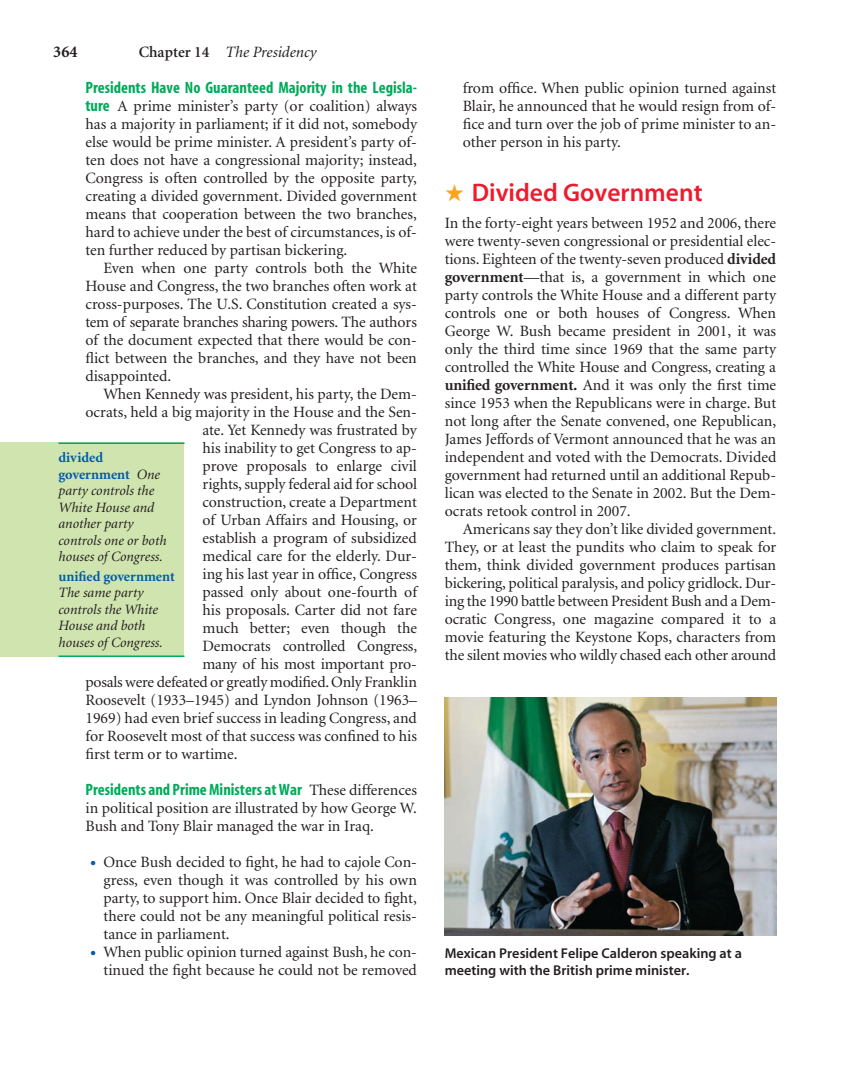
<style>
.page{position:relative;width:864px;height:1080px;background:#fff}
.page>*{position:absolute;margin:0;border:0;box-sizing:border-box;transform-origin:0 0}
.t1{font:25.5px "Myriad Sem";color:#ee1b2d}
.t2{font:16.5px "Myriad Bold Con";color:#00ab5b}
.t3{font:700 16.5px "Minion";color:#231f20}
.t4{font:15.75px/18px "Minion";color:#231f20;text-align:justify}
.t5{font:italic 15.75px "Minion";color:#231f20}
.t6{font:italic 14.25px/16.5px "Minion";color:#231f20}
.t7{font:14.25px/16.5px "Myriad Sem";color:#231f20}
.s1{font-weight:600;font-style:normal}
.s2{font-family:"Myriad Bold Con";font-size:16.5px;color:#00ab5b}
.s3{font-family:"Minion";font-size:15.75px;color:#231f20}
.s4{font-size:21px;color:#015aaa}
.s5{font-weight:700;font-style:normal;color:#015aaa}
.s6{color:#f9a51b}
.s7{font-weight:700}
</style>
<div class="page">
<div style="left:0;top:442px;width:184px;height:215px;background:#cfe4ae"></div>
<hr style="left:58px;top:442px;width:126px;height:2px;background:#00ab5b">
<hr style="left:58px;top:656px;width:126px;height:1px;background:#00ab5b">
<img style="left:445px;top:697px;width:331px;height:239px">
<p class="t3" style="left:53px;top:45px;width:26px">364</p>
<p class="t5" style="left:139px;top:46px;width:179px"><span class="s1">Chapter 14</span> The Presidency</p>
<p class="t2" style="left:86px;top:81px;width:333px">Presidents Have No Guaranteed Majority in the Legisla-</p>
<p class="t4" style="left:86px;top:98px;width:333px"><span class="s2">ture</span> A prime minister’s party (or coalition) always</p>
<p class="t4" style="left:85px;top:116px;width:333px">has a majority in parliament; if it did not, somebody</p>
<p class="t4" style="left:85px;top:134px;width:333px">else would be prime minister. A president’s party of-</p>
<p class="t4" style="left:85px;top:152px;width:333px">ten does not have a congressional majority; instead,</p>
<p class="t4" style="left:85px;top:170px;width:333px">Congress is often controlled by the opposite party,</p>
<p class="t4" style="left:85px;top:188px;width:333px">creating a divided government. Divided government</p>
<p class="t4" style="left:85px;top:206px;width:333px">means that cooperation between the two branches,</p>
<p class="t4" style="left:85px;top:224px;width:333px">hard to achieve under the best of circumstances, is of-</p>
<p class="t4" style="left:85px;top:242px;width:263px">ten further reduced by partisan bickering.</p>
<p class="t4" style="left:104px;top:260px;width:315px">Even when one party controls both the White</p>
<p class="t4" style="left:85px;top:278px;width:333px">House and Congress, the two branches often work at</p>
<p class="t4" style="left:85px;top:296px;width:333px">cross-purposes. The U.S. Constitution created a sys-</p>
<p class="t4" style="left:85px;top:314px;width:333px">tem of separate branches sharing powers. The authors</p>
<p class="t4" style="left:85px;top:332px;width:333px">of the document expected that there would be con-</p>
<p class="t4" style="left:85px;top:350px;width:333px">flict between the branches, and they have not been</p>
<p class="t4" style="left:85px;top:368px;width:87px">disappointed.</p>
<p class="t4" style="left:104px;top:386px;width:315px">When Kennedy was president, his party, the Dem-</p>
<p class="t4" style="left:85px;top:404px;width:333px">ocrats, held a big majority in the House and the Sen-</p>
<p class="t4" style="left:203px;top:422px;width:216px">ate. Yet Kennedy was frustrated by</p>
<p class="t4" style="left:203px;top:440px;width:216px">his inability to get Congress to ap-</p>
<p class="t4" style="left:203px;top:458px;width:216px">prove proposals to enlarge civil</p>
<p class="t4" style="left:203px;top:476px;width:216px">rights, supply federal aid for school</p>
<p class="t4" style="left:203px;top:494px;width:216px">construction, create a Department</p>
<p class="t4" style="left:203px;top:512px;width:216px">of Urban Affairs and Housing, or</p>
<p class="t4" style="left:203px;top:530px;width:216px">establish a program of subsidized</p>
<p class="t4" style="left:203px;top:548px;width:216px">medical care for the elderly. Dur-</p>
<p class="t4" style="left:203px;top:566px;width:216px">ing his last year in office, Congress</p>
<p class="t4" style="left:203px;top:584px;width:216px">passed only about one-fourth of</p>
<p class="t4" style="left:203px;top:602px;width:216px">his proposals. Carter did not fare</p>
<p class="t4" style="left:203px;top:620px;width:216px">much better; even though the</p>
<p class="t4" style="left:203px;top:638px;width:216px">Democrats controlled Congress,</p>
<p class="t4" style="left:203px;top:656px;width:216px">many of his most important pro-</p>
<p class="t4" style="left:85px;top:674px;width:333px">posals were defeated or greatly modified. Only Franklin</p>
<p class="t4" style="left:85px;top:692px;width:333px">Roosevelt (1933–1945) and Lyndon Johnson (1963–</p>
<p class="t4" style="left:85px;top:710px;width:333px">1969) had even brief success in leading Congress, and</p>
<p class="t4" style="left:85px;top:728px;width:333px">for Roosevelt most of that success was confined to his</p>
<p class="t4" style="left:85px;top:746px;width:154px">first term or to wartime.</p>
<p class="t2" style="left:86px;top:783px;width:333px">Presidents and Prime Ministers at War <span class="s3">These differences</span></p>
<p class="t4" style="left:86px;top:800px;width:333px">in political position are illustrated by how George W.<br>Bush and Tony Blair managed the war in Iraq.</p>
<p class="t4" style="left:104px;top:854px;width:315px;text-indent:-14px"><span class="s4">•</span> Once Bush decided to fight, he had to cajole Con&shy;gress, even though it was controlled by his own party, to support him. Once Blair decided to fight, there could not be any meaningful political resis&shy;tance in parliament.</p>
<p class="t4" style="left:90px;top:944px;width:328px;text-align:right"><span class="s4">•</span> When public opinion turned against Bush, he con&shy;tinued the fight because he could not be removed</p>
<p class="t6" style="left:58px;top:450px;width:110px"><span class="s5">divided government</span> One party controls the<br>White House and another party controls one or both houses of Congress.</p>
<p class="t6" style="left:58px;top:569px;width:118px"><span class="s5">unified government<br></span>The same party controls the White<br>House and both houses of Congress.</p>
<p class="t4" style="left:463px;top:80px;width:315px">from office. When public opinion turned against Blair, he announced that he would resign from of&shy;fice and turn over the job of prime minister to an&shy;other person in his party.</p>
<p class="t1" style="left:445px;top:182px;width:259px"><span class="s6">★</span> Divided Government</p>
<p class="t4" style="left:445px;top:215px;width:333px">In the forty-eight years between 1952 and 2006, there</p>
<p class="t4" style="left:445px;top:233px;width:333px">were twenty-seven congressional or presidential elec-</p>
<p class="t4" style="left:445px;top:251px;width:333px">tions. Eighteen of the twenty-seven produced <span class="s7">divided</span></p>
<p class="t4" style="left:445px;top:269px;width:333px"><span class="s7">government</span>—that is, a government in which one</p>
<p class="t4" style="left:445px;top:287px;width:333px">party controls the White House and a different party</p>
<p class="t4" style="left:445px;top:305px;width:333px">controls one or both houses of Congress. When</p>
<p class="t4" style="left:445px;top:323px;width:333px">George W. Bush became president in 2001, it was</p>
<p class="t4" style="left:445px;top:341px;width:333px">only the third time since 1969 that the same party</p>
<p class="t4" style="left:445px;top:359px;width:333px">controlled the White House and Congress, creating a</p>
<p class="t4" style="left:445px;top:377px;width:333px"><span class="s7">unified government.</span> And it was only the first time</p>
<p class="t4" style="left:445px;top:395px;width:333px">since 1953 when the Republicans were in charge. But</p>
<p class="t4" style="left:445px;top:413px;width:333px">not long after the Senate convened, one Republican,</p>
<p class="t4" style="left:445px;top:431px;width:333px">James Jeffords of Vermont announced that he was an</p>
<p class="t4" style="left:445px;top:449px;width:333px">independent and voted with the Democrats. Divided</p>
<p class="t4" style="left:445px;top:467px;width:333px">government had returned until an additional Repub-</p>
<p class="t4" style="left:445px;top:485px;width:333px">lican was elected to the Senate in 2002. But the Dem-</p>
<p class="t4" style="left:445px;top:503px;width:187px">ocrats retook control in 2007.</p>
<p class="t4" style="left:463px;top:521px;width:315px">Americans say they don’t like divided government.</p>
<p class="t4" style="left:445px;top:539px;width:333px">They, or at least the pundits who claim to speak for</p>
<p class="t4" style="left:445px;top:557px;width:333px">them, think divided government produces partisan</p>
<p class="t4" style="left:445px;top:575px;width:333px">bickering, political paralysis, and policy gridlock. Dur-</p>
<p class="t4" style="left:445px;top:593px;width:333px">ing the 1990 battle between President Bush and a Dem-</p>
<p class="t4" style="left:445px;top:611px;width:333px">ocratic Congress, one magazine compared it to a</p>
<p class="t4" style="left:445px;top:629px;width:333px">movie featuring the Keystone Kops, characters from</p>
<p class="t4" style="left:445px;top:647px;width:333px">the silent movies who wildly chased each other around</p>
<p class="t7" style="left:445px;top:946px;width:299px">Mexican President Felipe Calderon speaking at a meeting with the British prime minister.</p>
</div>
